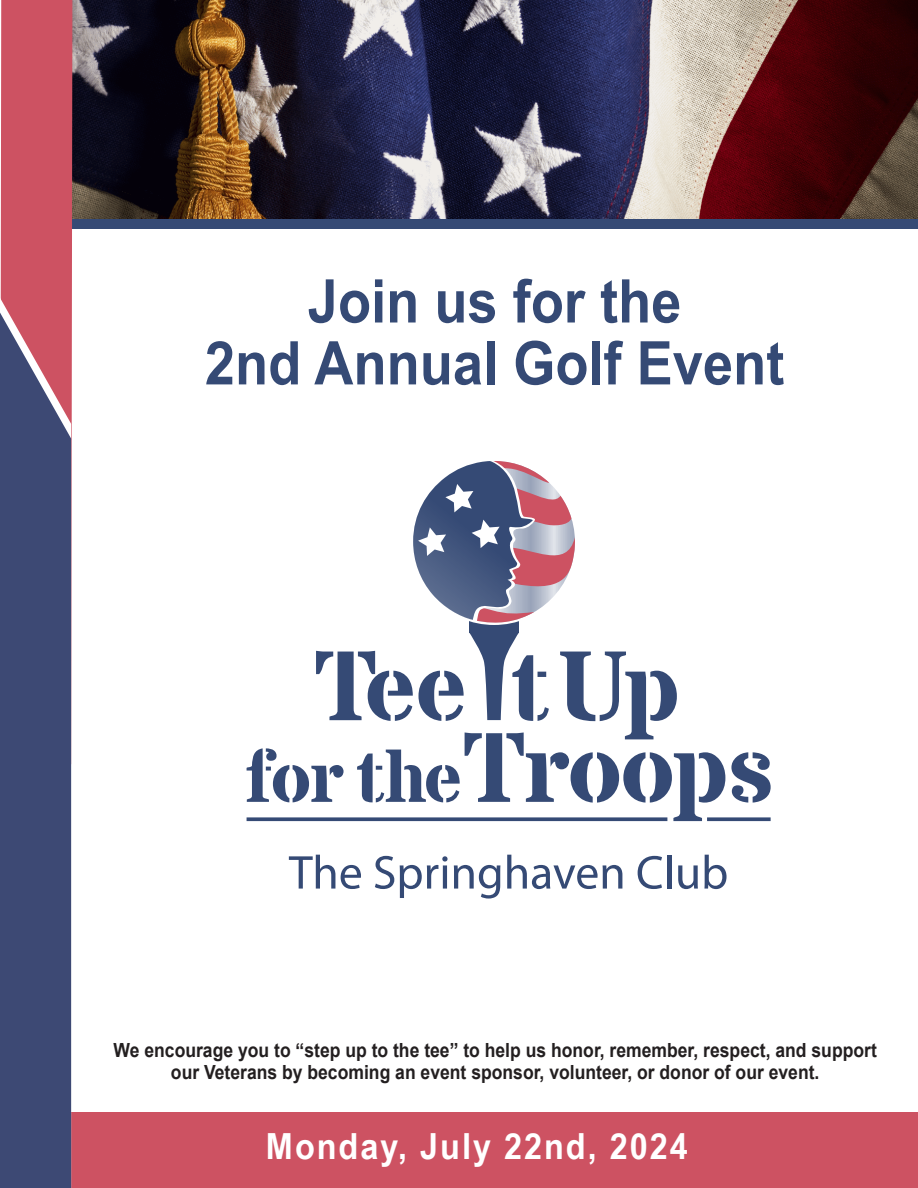
<style>
.page{position:relative;width:918px;height:1188px;background:#fff}
.page>*{position:absolute;margin:0;border:0;box-sizing:border-box;transform-origin:0 0}
.t1{font:700 60.3px "Arial";color:#354a75;scale:.9 1}
.t2{font:700 36px "Arial Narrow";letter-spacing:.05em;color:#fff;scale:1.1 1}
.t3{font:700 19.5px "Arial";color:#231f20;scale:.9 1}
</style>
<div class="page">
<div style="left:71px;top:0;width:847px;height:229px;background:#354a75"></div>
<img style="left:72px;top:0;width:846px;height:218px">
<div style="left:0;top:1112px;width:918px;height:76px;background:#cd5262"></div>
<div style="left:0;top:0;width:72px;height:764px;background:#cd5262"></div>
<div style="left:469px;top:619px;width:50px;height:14px;background:#354a75"></div>
<svg style="left:413px;top:461px;width:162px;height:163px"></svg>
<svg style="left:247px;top:633px;width:478px;height:188px"></svg>
<svg style="left:731px;top:752px;width:40px;height:51px"></svg>
<svg style="left:247px;top:817px;width:420px;height:4px;background:#495c83"></svg>
<svg style="left:707px;top:817px;width:64px;height:4px"></svg>
<svg style="left:289px;top:855px;width:46px;height:34px"></svg>
<svg style="left:341px;top:865px;width:20px;height:24px"></svg>
<svg style="left:375px;top:856px;width:19px;height:33px"></svg>
<svg style="left:400px;top:856px;width:48px;height:42px"></svg>
<svg style="left:454px;top:865px;width:46px;height:34px"></svg>
<svg style="left:507px;top:855px;width:115px;height:34px"></svg>
<svg style="left:638px;top:856px;width:24px;height:33px"></svg>
<hr style="left:667px;top:855px;width:4px;height:34px;background:#354a75">
<svg style="left:678px;top:865px;width:20px;height:24px"></svg>
<svg style="left:704px;top:855px;width:23px;height:34px"></svg>
<svg style="left:0;top:313px;width:71px;height:875px;background:#484c75"></svg>
<p class="t1" style="left:308px;top:262px;width:417px">Join us for the</p>
<p class="t1" style="left:205px;top:324px;width:645px">2nd Annual Golf Event</p>
<p class="t3" style="left:114px;top:1037px;width:850px">We encourage you to “step up to the tee” to help us honor, remember, respect, and support</p>
<p class="t3" style="left:171px;top:1060px;width:722px">our Veterans by becoming an event sponsor, volunteer, or donor of our event.</p>
<p class="t2" style="left:266px;top:1119px;width:385px">Monday, July 22nd, 2024</p>
</div>
